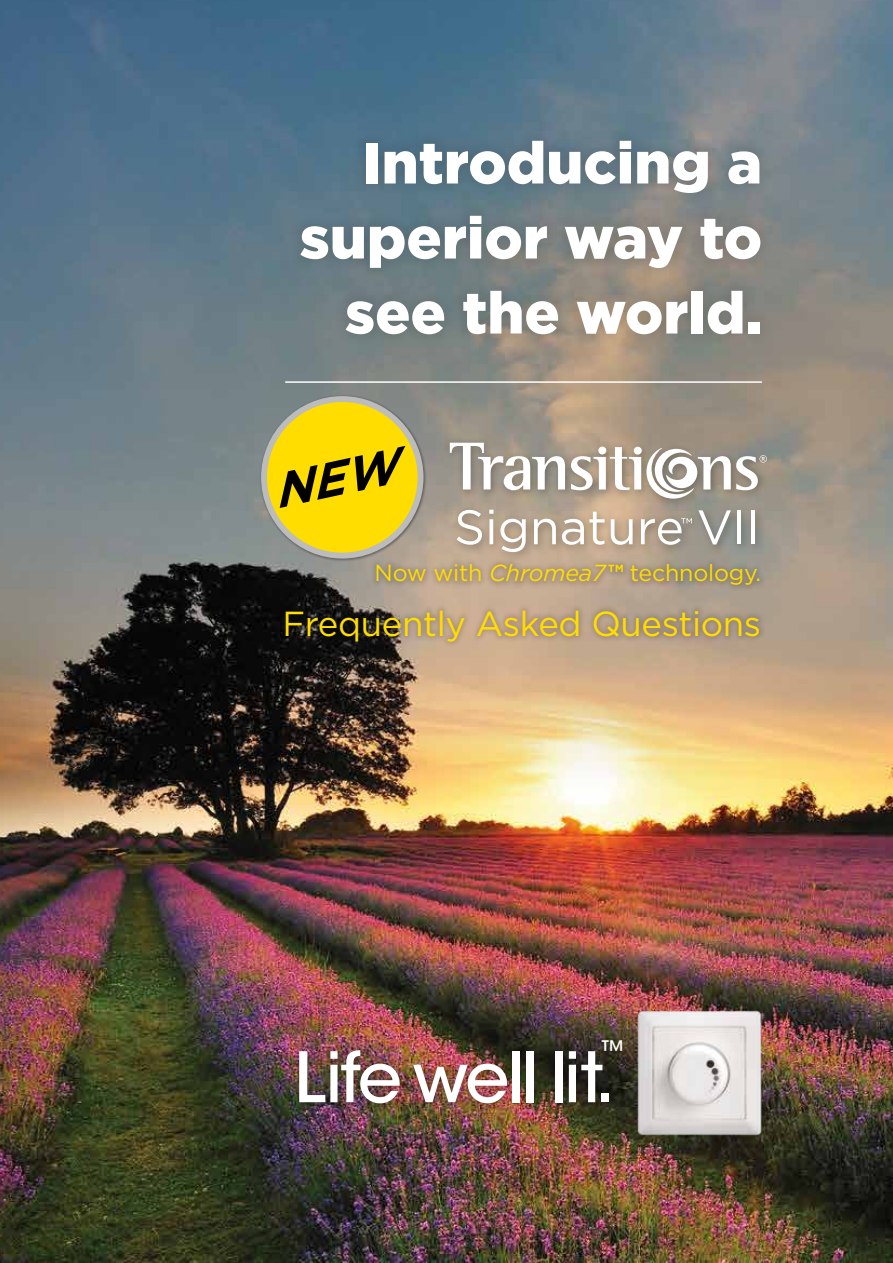
<style>
.page{position:relative;width:893px;height:1263px;background:#fff}
.page>*{position:absolute;margin:0;border:0;box-sizing:border-box;transform-origin:0 0}
.t1{font:500 69px "ITC Avant Garde Std";letter-spacing:-.03em;color:#fff}
.t2{font:900 58.5px/75px "Gotham";color:#fff;text-align:right}
.t3{font:34.8px "Gotham";letter-spacing:-.01em;color:#fd0}
.t4{font:500 24px "ITC Avant Garde Std";color:#fff}
.t5{font:23.25px "Gotham";letter-spacing:-.01em;color:#fd0}
.s1{font-style:italic}
.s2{font-weight:700}
</style>
<div class="page">
<img style="left:0;top:0;width:893px;height:1263px">
<div style="left:444px;top:437px;width:333px;height:125px;background:#000;opacity:.3"></div>
<svg style="left:450px;top:443px;width:115px;height:47px"></svg>
<svg style="left:571px;top:447px;width:196px;height:52px"></svg>
<svg style="left:457px;top:510px;width:25px;height:35px"></svg>
<svg style="left:489px;top:519px;width:4px;height:25px"></svg>
<svg style="left:489px;top:510px;width:4px;height:4px"></svg>
<svg style="left:500px;top:519px;width:26px;height:33px"></svg>
<svg style="left:534px;top:519px;width:22px;height:25px"></svg>
<svg style="left:562px;top:512px;width:43px;height:33px"></svg>
<svg style="left:611px;top:519px;width:22px;height:26px"></svg>
<svg style="left:698px;top:510px;width:33px;height:34px"></svg>
<hr style="left:737px;top:510px;width:4px;height:34px;background:#fff">
<hr style="left:751px;top:510px;width:4px;height:34px;background:#fff">
<svg style="left:641px;top:518px;width:51px;height:27px"></svg>
<div style="left:286px;top:126px;width:489px;height:223px;background:#000;opacity:.1"></div>
<div style="left:370px;top:557px;width:396px;height:35px;background:#000;opacity:.15"></div>
<div style="left:279px;top:604px;width:487px;height:44px;background:#000;opacity:.15"></div>
<div style="left:292px;top:1033px;width:339px;height:79px;background:#000;opacity:.34"></div>
<hr style="left:285px;top:381px;width:477px;height:2px;background:#fff">
<img style="left:635px;top:1008px;width:130px;height:131px">
<div style="left:259px;top:394px;width:168px;height:168px;background:#000;opacity:.4"></div>
<div style="left:264px;top:399px;width:157px;height:157px;background:#fd0;border-radius:50%"></div>
<div style="left:261px;top:396px;width:163px;height:163px;border:6px solid #bcbcbc;border-radius:50%"></div>
<svg style="left:280px;top:446px;width:125px;height:62px"></svg>
<p class="t2" style="left:300px;top:124px;width:464px">Introducing a superior way to see the world.</p>
<p class="t5" style="left:375px;top:558px;width:388px">Now with <span class="s1">Chromea7</span><span class="s2">™</span> technology.</p>
<p class="t3" style="left:282px;top:601px;width:480px">Frequently Asked Questions</p>
<p class="t4" style="left:602px;top:1034px;width:25px">™</p>
<p class="t1" style="left:294px;top:1034px;width:323px">Life well lit.</p>
</div>
